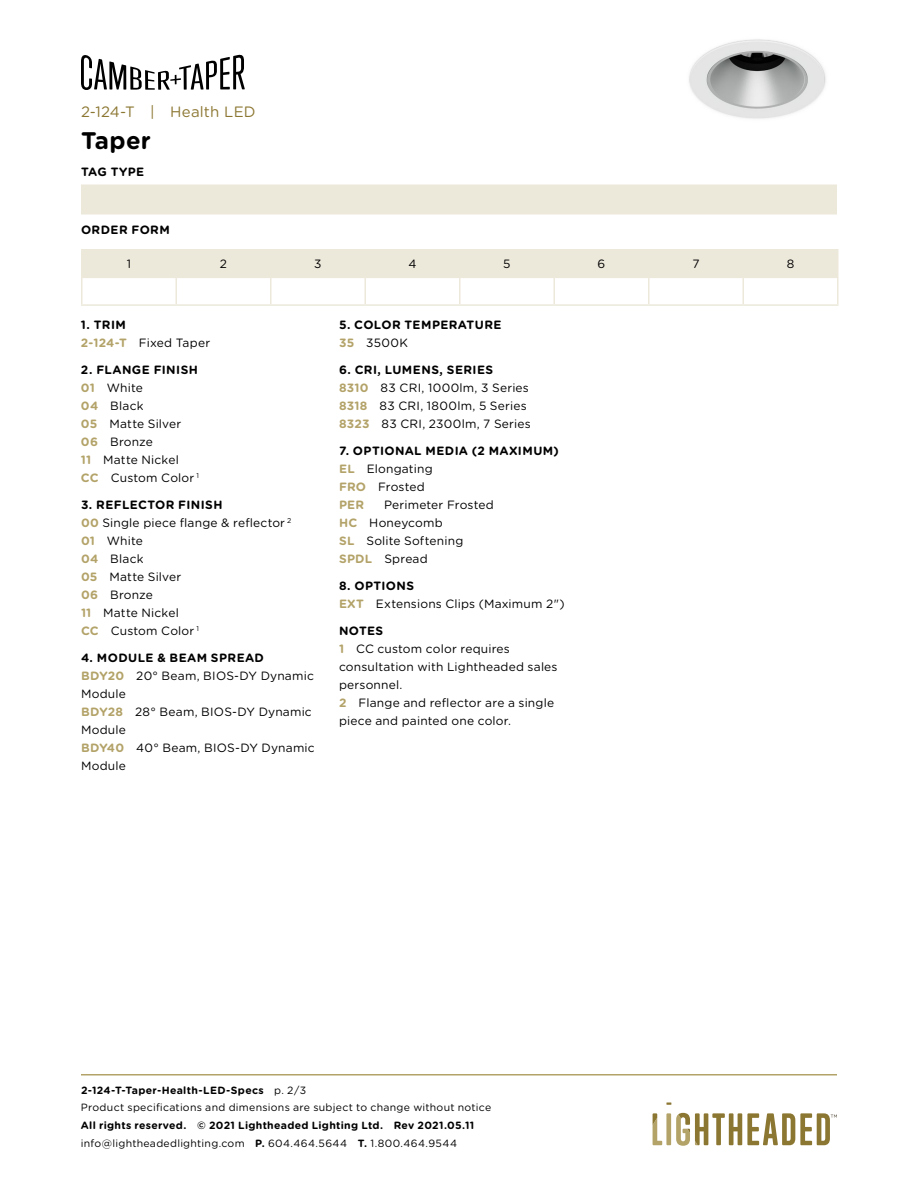
<style>
.page{position:relative;width:918px;height:1188px;background:#fff}
.page>*{position:absolute;margin:0;border:0;box-sizing:border-box;transform-origin:0 0}
.t1{font:700 24px "Gotham Rounded";letter-spacing:.01em;color:#000}
.t2{font:15px "Gotham Rounded";letter-spacing:.015em;color:#8c7732}
.t3{font:12px/18px "Gotham Rounded";letter-spacing:.015em;color:#000}
.t4{font:700 12px/18px "Gotham Rounded";letter-spacing:.035em;color:#000}
.t5{font:700 10.5px/18px "Gotham Rounded";letter-spacing:.025em;color:#000}
.t6{font:10.5px/18px "Gotham Rounded";letter-spacing:.025em;color:#000}
.s1{font-weight:700}
.s2{font-weight:700;color:#b3a369}
.s3{color:#b3a369}
.s4{font-weight:400}
</style>
<div class="page">
<hr style="left:81px;top:1074px;width:756px;height:2px;background:#b3a369">
<div style="left:666px;top:1113px;width:5px;height:32px;background:#b3a369"></div>
<svg style="left:653px;top:1113px;width:9px;height:32px"></svg>
<svg style="left:676px;top:1113px;width:161px;height:33px"></svg>
<svg style="left:666px;top:1102px;width:5px;height:3px"></svg>
<div style="left:81px;top:184px;width:756px;height:30px;background:#ece8da"></div>
<svg style="left:81px;top:54px;width:164px;height:36px"></svg>
<hr style="left:81px;top:249px;width:95px;height:1px;background:#ece8da">
<hr style="left:176px;top:249px;width:95px;height:1px;background:#ece8da">
<hr style="left:271px;top:249px;width:94px;height:1px;background:#ece8da">
<hr style="left:365px;top:249px;width:95px;height:1px;background:#ece8da">
<hr style="left:460px;top:249px;width:94px;height:1px;background:#ece8da">
<hr style="left:554px;top:249px;width:95px;height:1px;background:#ece8da">
<hr style="left:649px;top:249px;width:94px;height:1px;background:#ece8da">
<hr style="left:743px;top:249px;width:95px;height:1px;background:#ece8da">
<svg style="left:81px;top:250px;width:757px;height:54px"></svg>
<hr style="left:81px;top:304px;width:95px;height:2px;background:#ece8da">
<hr style="left:176px;top:304px;width:95px;height:2px;background:#ece8da">
<hr style="left:271px;top:304px;width:94px;height:2px;background:#ece8da">
<hr style="left:365px;top:304px;width:95px;height:2px;background:#ece8da">
<hr style="left:460px;top:304px;width:94px;height:2px;background:#ece8da">
<hr style="left:554px;top:304px;width:95px;height:2px;background:#ece8da">
<hr style="left:649px;top:304px;width:94px;height:2px;background:#ece8da">
<hr style="left:743px;top:304px;width:95px;height:2px;background:#ece8da">
<img style="left:689px;top:39px;width:137px;height:80px">
<p class="t2" style="left:81px;top:101px;width:176px">2-124-T | Health LED</p>
<h1 class="t1" style="left:81px;top:122px;width:71px">Taper</h1>
<p class="t4" style="left:81px;top:162px;width:65px">TAG TYPE</p>
<p class="t4" style="left:81px;top:220px;width:90px">ORDER FORM</p>
<p class="t3" style="left:127px;top:255px;width:6px">1</p>
<p class="t3" style="left:220px;top:255px;width:9px">2</p>
<p class="t3" style="left:314px;top:255px;width:9px">3</p>
<p class="t3" style="left:408px;top:255px;width:10px">4</p>
<p class="t3" style="left:503px;top:255px;width:9px">5</p>
<p class="t3" style="left:598px;top:255px;width:9px">6</p>
<p class="t3" style="left:692px;top:255px;width:9px">7</p>
<p class="t3" style="left:787px;top:255px;width:9px">8</p>
<p class="t3" style="left:81px;top:315px;width:131px"><span class="s1">1. TRIM<br></span><span class="s2">2-124-T</span> Fixed Taper</p>
<p class="t3" style="left:81px;top:360px;width:120px"><span class="s1">2. FLANGE FINISH<br></span><span class="s2">01</span> White<br><span class="s2">04</span> Black<br><span class="s2">05</span> Matte Silver<br><span class="s2">06</span> Bronze<br><span class="s2">11</span> Matte Nickel<br><span class="s2">CC</span> Custom Color <sup>1</sup></p>
<p class="t3" style="left:81px;top:495px;width:212px"><span class="s1">3. REFLECTOR FINISH<br></span><span class="s2">00</span> Single piece flange &amp; reflector <sup>2<br></sup><span class="s2">01</span> White<br><span class="s2">04</span> Black<br><span class="s2">05</span> Matte Silver<br><span class="s2">06</span> Bronze<br><span class="s2">11</span> Matte Nickel<br><span class="s2">CC</span> Custom Color <sup>1</sup></p>
<p class="t3" style="left:81px;top:648px;width:235px"><span class="s1">4. MODULE &amp; BEAM SPREAD<br></span><span class="s2">BDY20</span> 20° Beam, BIOS-DY Dynamic<br>Module<br><span class="s2">BDY28</span> 28° Beam, BIOS-DY Dynamic<br>Module<br><span class="s2">BDY40</span> 40° Beam, BIOS-DY Dynamic<br>Module</p>
<p class="t4" style="left:339px;top:315px;width:164px">5. COLOR TEMPERATURE<br><span class="s3">35</span> <span class="s4">3500K</span></p>
<p class="t3" style="left:339px;top:360px;width:193px"><span class="s1">6. CRI, LUMENS, SERIES<br></span><span class="s2">8310</span> 83 CRI, 1000lm, 3 Series<br><span class="s2">8318</span> 83 CRI, 1800lm, 5 Series<br><span class="s2">8323</span> 83 CRI, 2300lm, 7 Series</p>
<p class="t4" style="left:339px;top:441px;width:221px">7. OPTIONAL MEDIA (2 MAXIMUM)<br><span class="s3">EL</span> <span class="s4">Elongating<br></span><span class="s3">FRO</span> <span class="s4">Frosted<br></span><span class="s3">PER</span></p>
<p class="t3" style="left:339px;top:495px;width:156px;text-indent:45px">Perimeter Frosted<br><span class="s2">HC</span> Honeycomb<br><span class="s2">SL</span> Solite Softening<br><span class="s2">SPDL</span> Spread</p>
<p class="t3" style="left:339px;top:576px;width:227px"><span class="s1">8. OPTIONS<br></span><span class="s2">EXT</span> Extensions Clips (Maximum 2")</p>
<p class="t3" style="left:339px;top:621px;width:220px"><span class="s1">NOTES<br></span><span class="s2">1</span> CC custom color requires consultation with Lightheaded sales personnel.<br><span class="s2">2</span> Flange and reflector are a single piece and painted one color.</p>
<p class="t6" style="left:81px;top:1080px;width:412px"><span class="s1">2-124-T-Taper-Health-LED-Specs</span> p. 2/3<br>Product specifications and dimensions are subject to change without notice</p>
<p class="t5" style="left:81px;top:1116px;width:395px">All rights reserved. © 2021 Lightheaded Lighting Ltd. Rev 2021.05.11 <span class="s4">info@lightheadedlighting.com</span> P. <span class="s4">604.464.5644</span> T. <span class="s4">1.800.464.9544</span></p>
</div>
